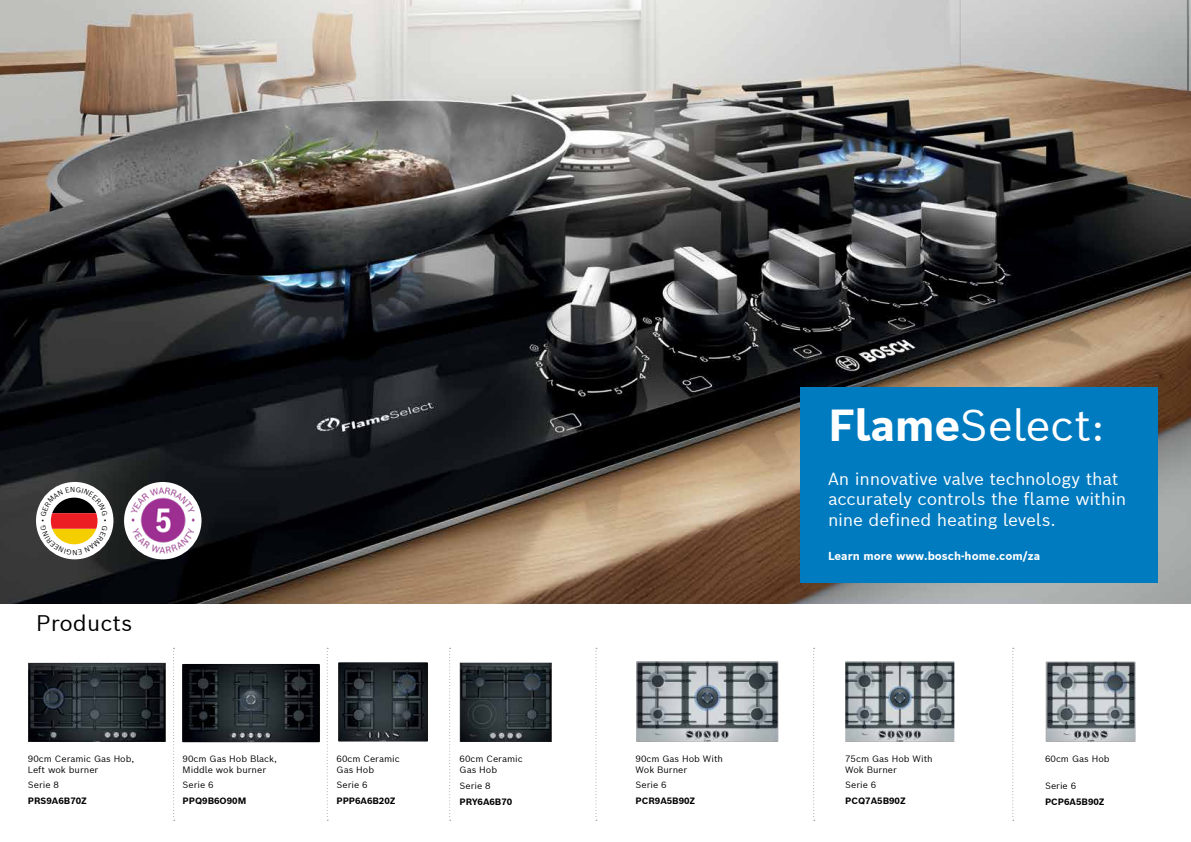
<style>
.page{position:relative;width:1191px;height:842px;background:#fff}
.page>*{position:absolute;margin:0;border:0;box-sizing:border-box;transform-origin:0 0}
.t1{font:43.7px "Bosch Sans";letter-spacing:-.015em;color:#fff}
.t2{font:22px "Bosch Sans";color:#000}
.t3{font:17.1px/20.5px "Bosch Sans";letter-spacing:-.01em;color:#fff}
.t4{font:700 11.3px "Bosch Sans";color:#fff}
.t5{font:9px/10.8px "Bosch Sans";color:#000}
.t6{font:700 9px "Bosch Sans";color:#000}
.s1{font-weight:700}
</style>
<div class="page">
<img style="left:0;top:0;width:1191px;height:603px">
<img style="left:28px;top:662px;width:138px;height:80px">
<img style="left:459px;top:662px;width:93px;height:80px">
<img style="left:338px;top:662px;width:90px;height:79px">
<img style="left:1045px;top:662px;width:1px;height:79px">
<img style="left:845px;top:661px;width:109px;height:81px">
<img style="left:636px;top:661px;width:142px;height:81px">
<div style="left:36px;top:482px;width:77px;height:77px;background:#fff;border-radius:50%"></div>
<svg style="left:173px;top:648px;width:2px;height:173px"></svg>
<svg style="left:327px;top:648px;width:1px;height:173px"></svg>
<svg style="left:449px;top:648px;width:2px;height:173px"></svg>
<svg style="left:595px;top:648px;width:2px;height:173px"></svg>
<svg style="left:813px;top:648px;width:1px;height:173px"></svg>
<svg style="left:1012px;top:648px;width:1px;height:173px"></svg>
<img style="left:182px;top:664px;width:138px;height:78px">
<img style="left:124px;top:482px;width:77px;height:77px;border-radius:39px">
<div style="left:800px;top:387px;width:357px;height:196px;background:#007bc0"></div>
<svg style="left:40px;top:487px;width:68px;height:68px"></svg>
<h2 class="t2" style="left:36px;top:608px;width:98px">Products</h2>
<p class="t5" style="left:28px;top:753px;width:108px">90cm Ceramic Gas Hob,<br>Left wok burner</p>
<p class="t5" style="left:28px;top:779px;width:33px">Serie 8</p>
<p class="t6" style="left:28px;top:795px;width:61px">PRS9A6B70Z</p>
<p class="t5" style="left:183px;top:753px;width:96px">90cm Gas Hob Black,<br>Middle wok burner</p>
<p class="t5" style="left:183px;top:779px;width:33px">Serie 6</p>
<p class="t6" style="left:183px;top:795px;width:65px">PPQ9B6O90M</p>
<p class="t5" style="left:336px;top:753px;width:65px">60cm Ceramic<br>Gas Hob</p>
<p class="t5" style="left:336px;top:779px;width:33px">Serie 6</p>
<p class="t6" style="left:336px;top:795px;width:60px">PPP6A6B20Z</p>
<p class="t5" style="left:459px;top:753px;width:65px">60cm Ceramic<br>Gas Hob</p>
<p class="t5" style="left:459px;top:779px;width:33px">Serie 8</p>
<p class="t6" style="left:459px;top:795px;width:54px">PRY6A6B70</p>
<p class="t5" style="left:635px;top:753px;width:89px">90cm Gas Hob With<br>Wok Burner</p>
<p class="t5" style="left:635px;top:779px;width:33px">Serie 6</p>
<p class="t6" style="left:635px;top:795px;width:61px">PCR9A5B90Z</p>
<h1 class="t1" style="left:828px;top:395px;width:278px"><span class="s1">Flame</span>Select:</h1>
<h3 class="t3" style="left:828px;top:467px;width:300px">An innovative valve technology that accurately controls the flame within nine defined heating levels.</h3>
<p class="t4" style="left:828px;top:548px;width:214px">Learn more www.bosch-home.com/za</p>
<p class="t5" style="left:845px;top:753px;width:89px">75cm Gas Hob With<br>Wok Burner</p>
<p class="t5" style="left:845px;top:779px;width:33px">Serie 6</p>
<p class="t6" style="left:845px;top:795px;width:62px">PCQ7A5B90Z</p>
<p class="t5" style="left:1045px;top:753px;width:66px">60cm Gas Hob</p>
<p class="t5" style="left:1045px;top:780px;width:33px">Serie 6</p>
<p class="t6" style="left:1045px;top:795px;width:61px">PCP6A5B90Z</p>
</div>
